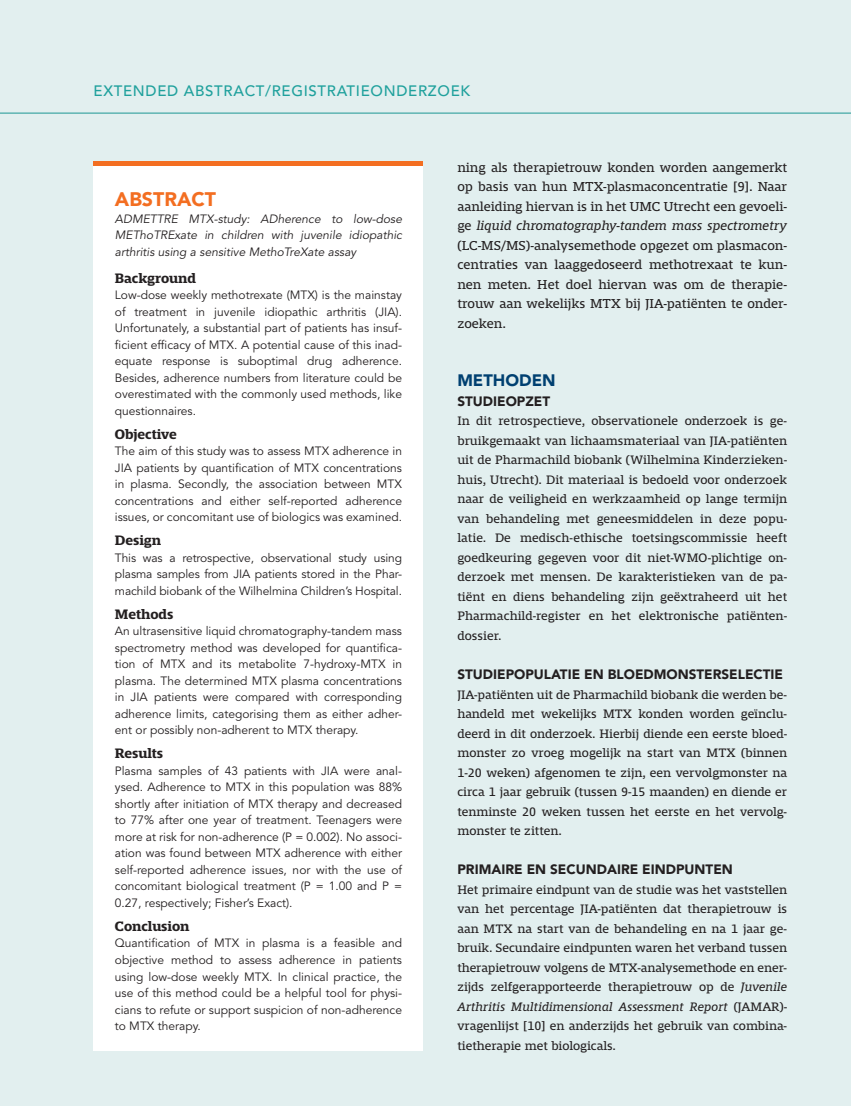
<style>
.page{position:relative;width:851px;height:1106px;background:#fff}
.page>*{position:absolute;margin:0;border:0;box-sizing:border-box;transform-origin:0 0}
.t1{font:900 19.5px "Avenir LT Std";color:#f36e21}
.t2{font:900 16.5px "Avenir LT Std";color:#004071}
.t3{font:500 15px "Avenir LT Std";letter-spacing:.045em;color:#20a19d}
.t4{font:700 14.25px "Mislab Std";color:#231f20}
.t5{font:13.5px/19.5px "Mislab Std";color:#231f20;text-align:justify}
.t6{font:900 13.5px "Avenir LT Std";color:#231f20}
.t7{font:12.75px/19.5px "Mislab Std";color:#231f20;text-align:justify}
.t8{font:12px/16.5px "Avenir LT Std";color:#231f20;text-align:justify}
.t9{font:italic 12px/16.5px "Avenir LT Std";color:#231f20;text-align:justify}
.s1{font-style:italic}
</style>
<div class="page">
<div style="left:0;top:0;width:850px;height:1106px;background:#e2efef"></div>
<hr style="left:0;top:113px;width:850px;height:1px;background:#20a19d">
<div style="left:94px;top:162px;width:329px;height:888px;background:#fff"></div>
<hr style="left:94px;top:162px;width:329px;height:4px;background:#f36e21">
<p class="t3" style="left:94px;top:83px;width:378px">EXTENDED ABSTRACT/REGISTRATIEONDERZOEK</p>
<h1 class="t1" style="left:115px;top:187px;width:103px">ABSTRACT</h1>
<p class="t9" style="left:115px;top:211px;width:289px">ADMETTRE MTX-study: ADherence to low-dose METhoTRExate in children with juvenile idiopathic arthritis using a sensitive MethoTreXate assay</p>
<p class="t4" style="left:115px;top:271px;width:83px">Background</p>
<p class="t8" style="left:115px;top:287px;width:289px">Low-dose weekly methotrexate (MTX) is the mainstay of treatment in juvenile idiopathic arthritis (JIA).<br>Unfortunately, a substantial part of patients has insuf&shy;ficient efficacy of MTX. A potential cause of this inad&shy;equate response is suboptimal drug adherence.<br>Besides, adherence numbers from literature could be overestimated with the commonly used methods, like questionnaires.</p>
<p class="t4" style="left:115px;top:427px;width:63px">Objective</p>
<p class="t8" style="left:115px;top:443px;width:289px">The aim of this study was to assess MTX adherence in JIA patients by quantification of MTX concentrations in plasma. Secondly, the association between MTX concentrations and either self-reported adherence issues, or concomitant use of biologics was examined.</p>
<p class="t4" style="left:115px;top:533px;width:48px">Design</p>
<p class="t8" style="left:115px;top:550px;width:289px">This was a retrospective, observational study using plasma samples from JIA patients stored in the Phar&shy;machild biobank of the Wilhelmina Children’s Hospital.</p>
<p class="t4" style="left:115px;top:607px;width:60px">Methods</p>
<p class="t8" style="left:115px;top:623px;width:289px">An ultrasensitive liquid chromatography-tandem mass spectrometry method was developed for quantifica&shy;tion of MTX and its metabolite 7-hydroxy-MTX in plasma. The determined MTX plasma concentrations in JIA patients were compared with corresponding adherence limits, categorising them as either adher&shy;ent or possibly non-adherent to MTX therapy.</p>
<p class="t4" style="left:115px;top:746px;width:50px">Results</p>
<p class="t8" style="left:115px;top:763px;width:289px">Plasma samples of 43 patients with JIA were anal&shy;ysed. Adherence to MTX in this population was 88% shortly after initiation of MTX therapy and decreased to 77% after one year of treatment. Teenagers were more at risk for non-adherence (P = 0.002). No associ&shy;ation was found between MTX adherence with either self-reported adherence issues, nor with the use of concomitant biological treatment (P = 1.00 and P = 0.27, respectively; Fisher’s Exact).</p>
<p class="t4" style="left:115px;top:919px;width:76px">Conclusion</p>
<p class="t8" style="left:115px;top:935px;width:289px">Quantification of MTX in plasma is a feasible and objective method to assess adherence in patients using low-dose weekly MTX. In clinical practice, the use of this method could be a helpful tool for physi&shy;cians to refute or support suspicion of non-adherence to MTX therapy.</p>
<p class="t5" style="left:457px;top:158px;width:331px">ning als therapietrouw konden worden aangemerkt op basis van hun MTX-plasmaconcentratie [9]. Naar aanleiding hiervan is in het UMC Utrecht een gevoeli&shy;ge <span class="s1">liquid chromatography-tandem mass spectrometry </span>(LC-MS/MS)-analysemethode opgezet om plasmacon&shy;centraties van laaggedoseerd methotrexaat te kun&shy;nen meten. Het doel hiervan was om de therapie&shy;trouw aan wekelijks MTX bij JIA-patiënten te onder&shy;zoeken.</p>
<h2 class="t2" style="left:457px;top:370px;width:100px">METHODEN</h2>
<p class="t6" style="left:457px;top:393px;width:94px">STUDIEOPZET</p>
<p class="t7" style="left:457px;top:411px;width:331px">In dit retrospectieve, observationele onderzoek is ge&shy;bruikgemaakt van lichaamsmateriaal van JIA-patiënten uit de Pharmachild biobank (Wilhelmina Kinderzieken&shy;huis, Utrecht). Dit materiaal is bedoeld voor onderzoek naar de veiligheid en werkzaamheid op lange termijn van behandeling met geneesmiddelen in deze popu&shy;latie. De medisch-ethische toetsingscommissie heeft goedkeuring gegeven voor dit niet-WMO-plichtige on&shy;derzoek met mensen. De karakteristieken van de pa&shy;tiënt en diens behandeling zijn geëxtraheerd uit het Pharmachild-register en het elektronische patiënten&shy;dossier.</p>
<p class="t6" style="left:457px;top:666px;width:327px">STUDIEPOPULATIE EN BLOEDMONSTERSELECTIE</p>
<p class="t7" style="left:457px;top:684px;width:331px">JIA-patiënten uit de Pharmachild biobank die werden be&shy;handeld met wekelijks MTX konden worden geïnclu&shy;deerd in dit onderzoek. Hierbij diende een eerste bloed&shy;monster zo vroeg mogelijk na start van MTX (binnen 1-20 weken) afgenomen te zijn, een vervolgmonster na circa 1 jaar gebruik (tussen 9-15 maanden) en diende er tenminste 20 weken tussen het eerste en het vervolg&shy;monster te zitten.</p>
<p class="t6" style="left:457px;top:861px;width:277px">PRIMAIRE EN SECUNDAIRE EINDPUNTEN</p>
<p class="t7" style="left:457px;top:879px;width:331px">Het primaire eindpunt van de studie was het vaststellen van het percentage JIA-patiënten dat therapietrouw is aan MTX na start van de behandeling en na 1 jaar ge&shy;bruik. Secundaire eindpunten waren het verband tussen therapietrouw volgens de MTX-analysemethode en ener&shy;zijds zelfgerapporteerde therapietrouw op de <span class="s1">Juvenile Arthritis Multidimensional Assessment Report</span> (JAMAR)- vragenlijst [10] en anderzijds het gebruik van combina&shy;tietherapie met biologicals.</p>
</div>
